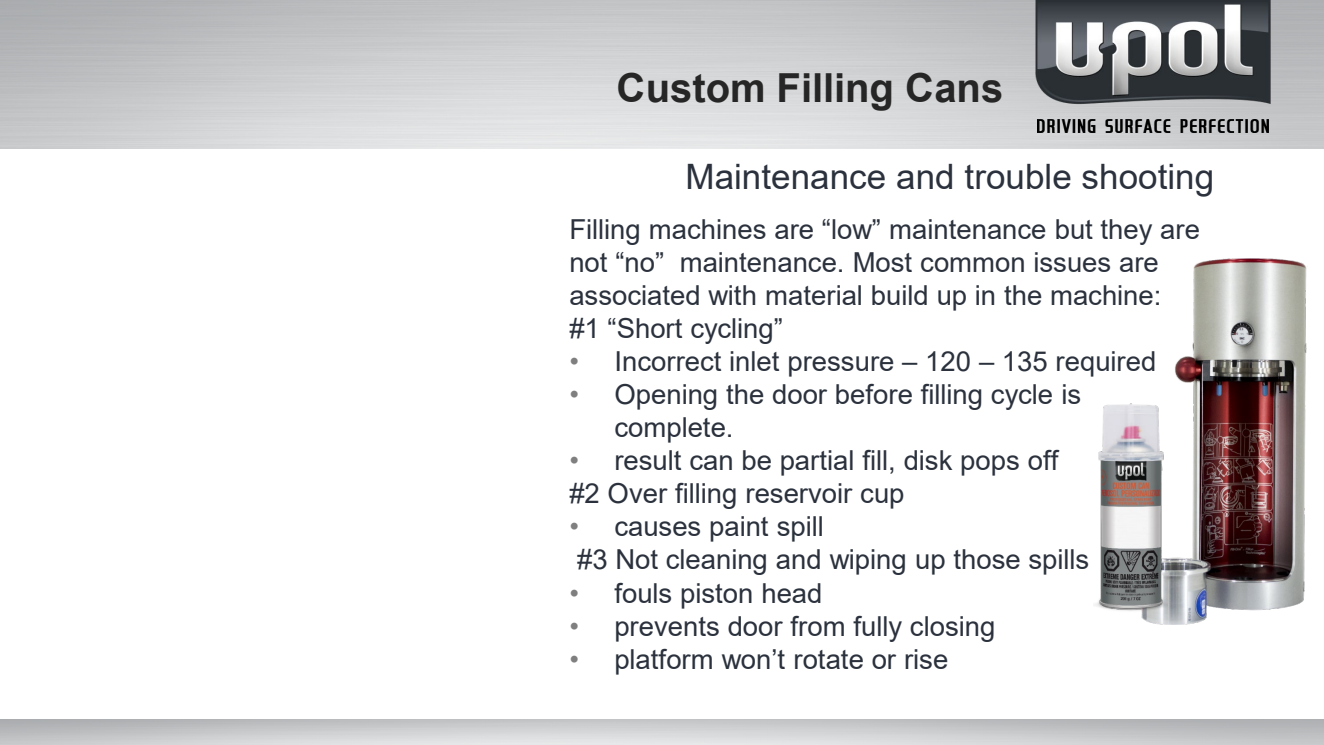
<style>
.page{position:relative;width:1324px;height:745px;background:#fff}
.page>*{position:absolute;margin:0;border:0;box-sizing:border-box;transform-origin:0 0}
.t1{font:700 40px "Arial";color:#262626}
.t2{font:35px "Arial";color:#2b323d}
.t3{font:27.5px/33px "Arial";color:#2b323d}
.s1{color:#7f7f7f}
</style>
<div class="page">
<img style="left:0;top:0;width:1323px;height:148px">
<img style="left:992px;top:0;width:324px;height:113px">
<img style="left:1037px;top:120px;width:231px;height:12px">
<img style="left:1142px;top:258px;width:165px;height:366px">
<img style="left:1094px;top:399px;width:73px;height:219px">
<h1 class="t1" style="left:616px;top:60px;width:388px">Custom Filling Cans</h1>
<p class="t2" style="left:685px;top:153px;width:530px">Maintenance and trouble shooting</p>
<p class="t3" style="left:569px;top:213px;width:632px">Filling machines are “low” maintenance but they are not “no” maintenance. Most common issues are associated with material build up in the machine:</p>
<p class="t3" style="left:569px;top:312px;width:215px">#1 “Short cycling”</p>
<p class="t3" style="left:569px;top:345px;width:588px"><span class="s1">•</span> Incorrect inlet pressure – 120 – 135 required</p>
<p class="t3" style="left:614px;top:378px;width:468px;text-indent:-45px"><span class="s1">•</span> Opening the door before filling cycle is complete.</p>
<p class="t3" style="left:569px;top:444px;width:490px"><span class="s1">•</span> result can be partial fill, disk pops off</p>
<p class="t3" style="left:569px;top:477px;width:336px">#2 Over filling reservoir cup</p>
<p class="t3" style="left:569px;top:510px;width:256px"><span class="s1">•</span> causes paint spill</p>
<p class="t3" style="left:577px;top:543px;width:513px">#3 Not cleaning and wiping up those spills</p>
<p class="t3" style="left:569px;top:576px;width:255px"><span class="s1">•</span> fouls piston head</p>
<p class="t3" style="left:569px;top:609px;width:427px"><span class="s1">•</span> prevents door from fully closing</p>
<p class="t3" style="left:569px;top:642px;width:380px"><span class="s1">•</span> platform won’t rotate or rise</p>
</div>
